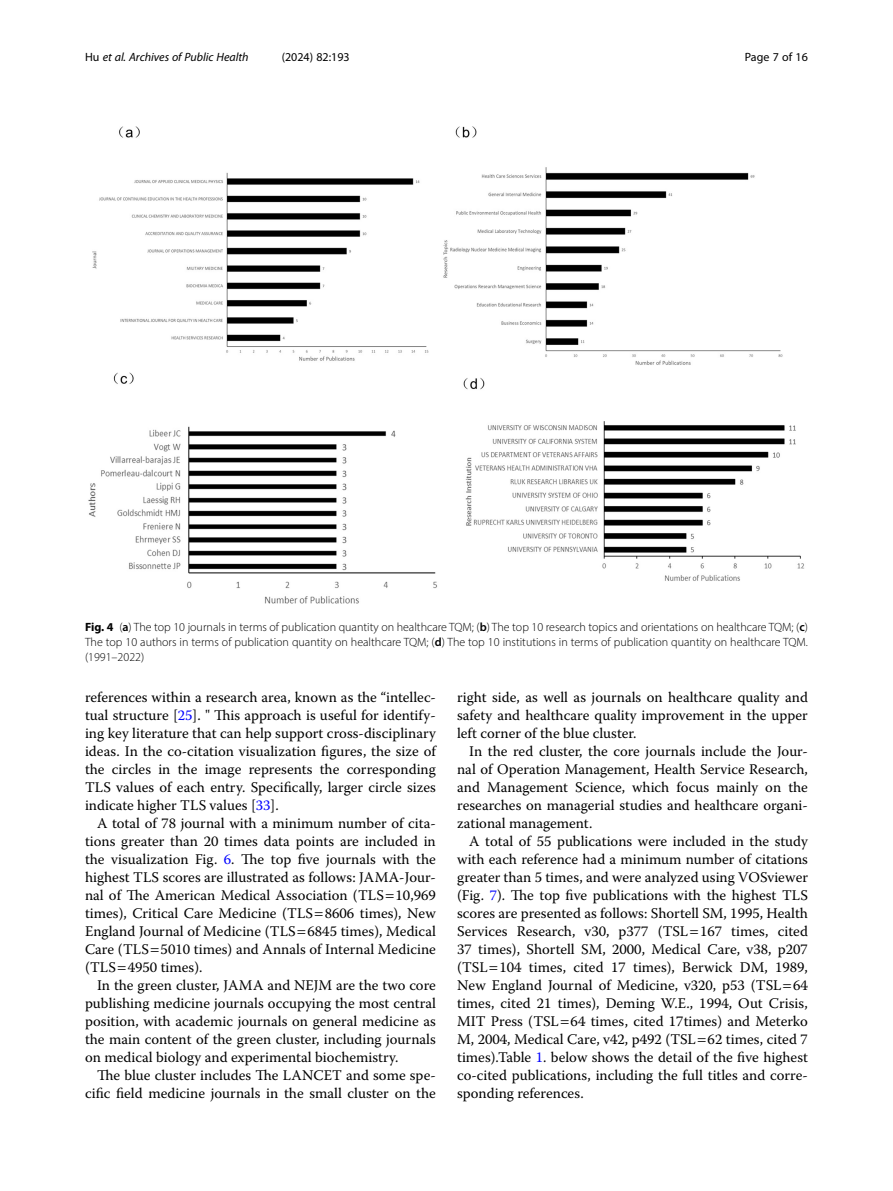
<style>
.page{position:relative;width:893px;height:1191px;background:#fff}
.page>*{position:absolute;margin:0;border:0;box-sizing:border-box;transform-origin:0 0}
.Body_Text_Indent{font:14.7px/18px "Warnock Pro";color:#000;text-align:justify}
.Body_Text{font:14.7px/18px "Warnock Pro";color:#000;text-align:justify}
.Figure_Caption{font:300 12px/15px "Myriad Pro";color:#000;text-align:justify}
.t1{font:italic 12px "Myriad Pro";color:#000}
.t2{font:12px "Myriad Pro";color:#000}
.s1{font-style:normal}
.s2{font-weight:700}
.s3{font-weight:600}
.s4{color:#00f}
</style>
<div class="page">
<img style="left:88px;top:126px;width:716px;height:477px">
<p class="t1" style="left:85px;top:50px;width:165px"><span class="s1">Hu</span> et al. Archives of Public Health</p>
<p class="t2" style="left:282px;top:50px;width:70px">(2024) 82:193</p>
<p class="t2" style="left:745px;top:50px;width:65px">Page 7 of 16</p>
<p class="Figure_Caption" style="left:85px;top:619px;width:724px"><span class="s2">Fig. 4</span> (<span class="s3">a</span>) The top 10 journals in terms of publication quantity on healthcare TQM; (<span class="s3">b</span>) The top 10 research topics and orientations on healthcare TQM; (<span class="s3">c</span>)<br>The top 10 authors in terms of publication quantity on healthcare TQM; (<span class="s3">d</span>) The top 10 institutions in terms of publication quantity on healthcare TQM. (1991–2022)</p>
<p class="Body_Text" style="left:85px;top:688px;width:352px">references within a research area, known as the “intellec&shy;tual structure [<span class="s4">25</span>]. " This approach is useful for identify&shy;ing key literature that can help support cross-disciplinary ideas. In the co-citation visualization figures, the size of the circles in the image represents the corresponding TLS values of each entry. Specifically, larger circle sizes indicate higher TLS values [<span class="s4">33</span>].</p>
<p class="Body_Text_Indent" style="left:85px;top:814px;width:352px;text-indent:12px">A total of 78 journal with a minimum number of cita&shy;tions greater than 20 times data points are included in the visualization Fig. <span class="s4">6</span>. The top five journals with the highest TLS scores are illustrated as follows: JAMA-Jour&shy;nal of The American Medical Association (TLS 10,969 times), Critical Care Medicine (TLS 8606 times), New England Journal of Medicine (TLS 6845 times), Medical Care (TLS 5010 times) and Annals of Internal Medicine (TLS 4950 times).</p>
<p class="Body_Text_Indent" style="left:85px;top:976px;width:352px;text-indent:12px">In the green cluster, JAMA and NEJM are the two core publishing medicine journals occupying the most central position, with academic journals on general medicine as the main content of the green cluster, including journals on medical biology and experimental biochemistry.</p>
<p class="Body_Text_Indent" style="left:85px;top:1066px;width:352px;text-align:right">The blue cluster includes The LANCET and some spe&shy;cific field medicine journals in the small cluster on the</p>
<p class="Body_Text_Indent" style="left:457px;top:688px;width:352px">right side, as well as journals on healthcare quality and safety and healthcare quality improvement in the upper left corner of the blue cluster.</p>
<p class="Body_Text_Indent" style="left:457px;top:742px;width:352px;text-indent:12px">In the red cluster, the core journals include the Jour&shy;nal of Operation Management, Health Service Research, and Management Science, which focus mainly on the researches on managerial studies and healthcare organi&shy;zational management.</p>
<p class="Body_Text_Indent" style="left:457px;top:832px;width:352px;text-indent:12px">A total of 55 publications were included in the study with each reference had a minimum number of citations greater than 5 times, and were analyzed using VOSviewer (Fig. <span class="s4">7</span>). The top five publications with the highest TLS scores are presented as follows: Shortell SM, 1995, Health Services Research, v30, p377 (TSL 167 times, cited 37 times), Shortell SM, 2000, Medical Care, v38, p207 (TSL 104 times, cited 17 times), Berwick DM, 1989, New England Journal of Medicine, v320, p53 (TSL 64 times, cited 21 times), Deming W.E., 1994, Out Crisis, MIT Press (TSL 64 times, cited 17times) and Meterko M, 2004, Medical Care, v42, p492 (TSL 62 times, cited 7 times).Table <span class="s4">1</span>. below shows the detail of the five highest co-cited publications, including the full titles and corre&shy;sponding references.</p>
</div>
